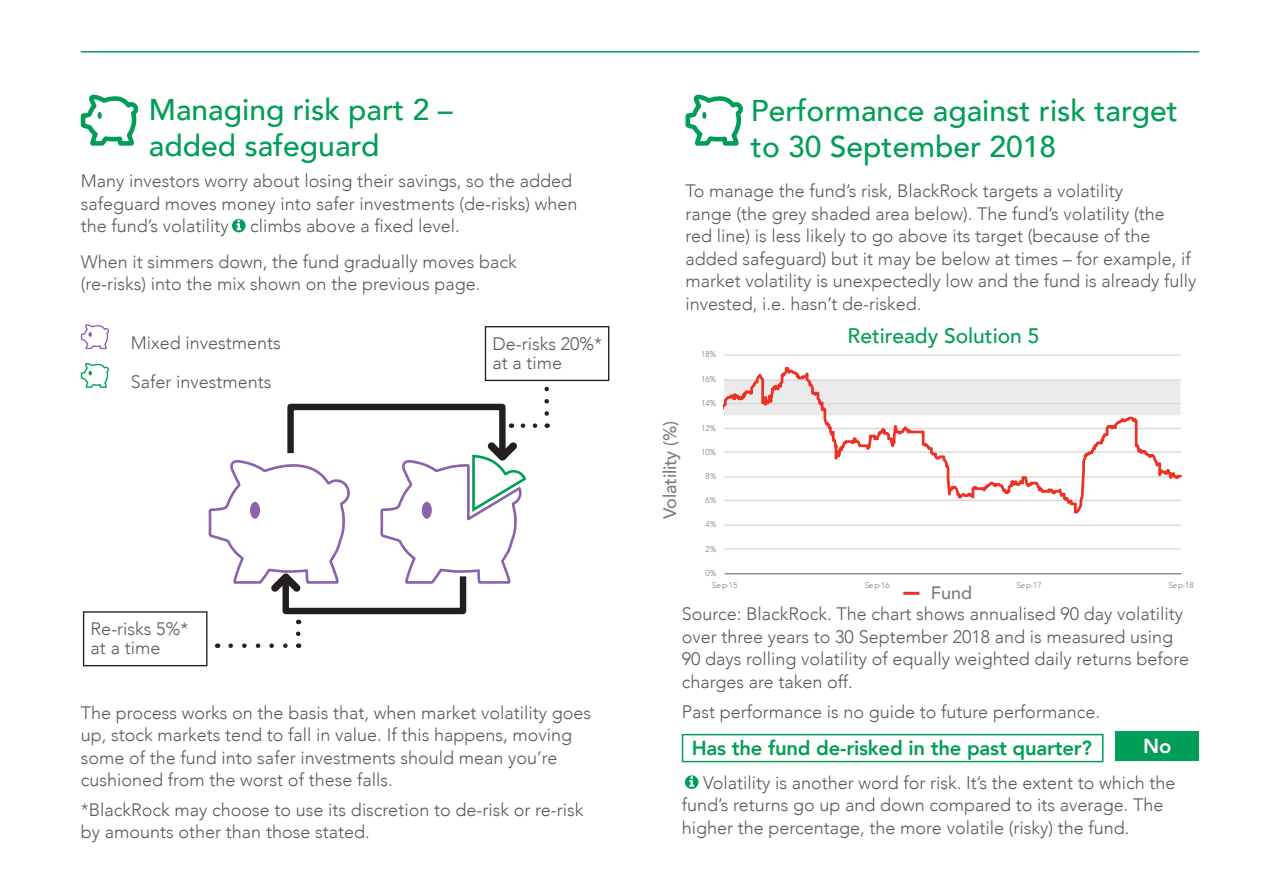
<style>
.page{position:relative;width:1263px;height:893px;background:#fff}
.page>*{position:absolute;margin:0;border:0;box-sizing:border-box;transform-origin:0 0}
.Sub_header{font:500 30px/36px "Avenir";color:#009e57}
.Sub_header-2{font:500 21px "Avenir";color:#009e57}
.t1{font:800 20.25px "Avenir";letter-spacing:-.01em;color:#009e57}
.t2{font:800 20.25px "Avenir";color:#fff}
.Body_text_HF{font:300 18px/22.5px "Avenir";color:#5a5a5d}
.Body_text{font:300 18px/22.5px "Avenir";color:#5a5a5d}
.t3{font:500 18px "Avenir";letter-spacing:-.01em;color:#7a7c7f}
.t4{font:300 8.25px "Avenir";letter-spacing:-.02em;color:#7f7f7f}
</style>
<div class="page">
<hr style="left:725px;top:548px;width:456px;height:1px;background:#d9d9d9">
<hr style="left:725px;top:525px;width:456px;height:1px;background:#d9d9d9">
<hr style="left:725px;top:354px;width:456px;height:2px;background:#d9d9d9">
<hr style="left:725px;top:573px;width:456px;height:1px;background:#868686">
<svg style="left:724px;top:367px;width:458px;height:147px"></svg>
<hr style="left:81px;top:51px;width:1118px;height:2px;background:#009e57">
<svg style="left:232px;top:219px;width:14px;height:13px"></svg>
<svg style="left:80px;top:94px;width:59px;height:52px"></svg>
<svg style="left:685px;top:94px;width:58px;height:52px"></svg>
<hr style="left:903px;top:592px;width:16px;height:3px;background:#ee3124">
<div style="left:282px;top:573px;width:184px;height:41px;border:6px solid #231f20"></div>
<svg style="left:80px;top:324px;width:29px;height:26px"></svg>
<svg style="left:80px;top:363px;width:30px;height:25px"></svg>
<svg style="left:208px;top:326px;width:341px;height:266px"></svg>
<div style="left:83px;top:611px;width:124px;height:55px;border:1px solid #231f20"></div>
<svg style="left:231px;top:643px;width:57px;height:5px"></svg>
<svg style="left:296px;top:620px;width:4px;height:14px"></svg>
<div style="left:485px;top:327px;width:124px;height:53px;background:#fff"></div>
<div style="left:485px;top:326px;width:124px;height:55px;border:1px solid #231f20"></div>
<div style="left:682px;top:734px;width:421px;height:28px;border:2px solid #009e57"></div>
<div style="left:1115px;top:731px;width:84px;height:30px;background:#009e57"></div>
<svg style="left:685px;top:775px;width:13px;height:14px"></svg>
<h3 class="Sub_header" style="left:149px;top:90px;width:305px">Managing risk part 2 – added safeguard</h3>
<h3 class="Sub_header" style="left:751px;top:91px;width:428px">Performance against risk target to 30 September 2018</h3>
<p class="Body_text" style="left:81px;top:170px;width:498px">Many investors worry about losing their savings, so the added safeguard moves money into safer investments (de-risks) when the fund’s volatility climbs above a fixed level.</p>
<p class="Body_text_HF" style="left:81px;top:250px;width:437px">When it simmers down, the fund gradually moves back (re-risks) into the mix shown on the previous page.</p>
<p class="Body_text_HF" style="left:685px;top:180px;width:512px">To manage the fund’s risk, BlackRock targets a volatility<br>range (the grey shaded area below). The fund’s volatility (the<br>red line) is less likely to go above its target (because of the added safeguard) but it may be below at times – for example, if market volatility is unexpectedly low and the fund is already fully invested, i.e. hasn’t de-risked.</p>
<p class="Body_text" style="left:131px;top:331px;width:152px">Mixed investments</p>
<h3 class="Sub_header-2" style="left:848px;top:318px;width:193px">Retiready Solution 5</h3>
<p class="Body_text_HF" style="left:131px;top:371px;width:142px">Safer investments</p>
<p class="Body_text_HF" style="left:492px;top:334px;width:111px;line-height:19.5px">De-risks 20%* at a time</p>
<p class="t4" style="left:701px;top:349px;width:17px">18%</p>
<p class="t4" style="left:701px;top:374px;width:17px">16%</p>
<p class="Body_text_HF" style="left:91px;top:619px;width:99px;line-height:19.5px">Re-risks 5%* at a time</p>
<p class="Body_text_HF" style="left:81px;top:701px;width:512px">The process works on the basis that, when market volatility goes up, stock markets tend to fall in value. If this happens, moving some of the fund into safer investments should mean you’re cushioned from the worst of these falls.</p>
<p class="Body_text_HF" style="left:81px;top:798px;width:504px">*BlackRock may choose to use its discretion to de-risk or re-risk by amounts other than those stated.</p>
<p class="t3" style="left:654px;top:519px;width:99px;rotate:-90deg">Volatility (%)</p>
<p class="t4" style="left:701px;top:399px;width:17px">14%</p>
<p class="t4" style="left:701px;top:423px;width:17px">12%</p>
<p class="t4" style="left:701px;top:447px;width:17px">10%</p>
<p class="t4" style="left:706px;top:471px;width:12px">8%</p>
<p class="t4" style="left:706px;top:495px;width:12px">6%</p>
<p class="t4" style="left:706px;top:520px;width:12px">4%</p>
<p class="t4" style="left:706px;top:544px;width:12px">2%</p>
<p class="t4" style="left:706px;top:568px;width:12px">0%</p>
<p class="t4" style="left:712px;top:580px;width:27px">Sep-15</p>
<p class="t4" style="left:865px;top:580px;width:27px">Sep-16</p>
<p class="t4" style="left:1017px;top:580px;width:27px">Sep-17</p>
<p class="t4" style="left:1168px;top:580px;width:27px">Sep-18</p>
<p class="t3" style="left:931px;top:577px;width:43px">Fund</p>
<p class="Body_text_HF" style="left:682px;top:603px;width:509px">Source: BlackRock. The chart shows annualised 90 day volatility over three years to 30 September 2018 and is measured using 90 days rolling volatility of equally weighted daily returns before charges are taken off.</p>
<p class="Body_text_HF" style="left:682px;top:700px;width:420px">Past performance is no guide to future performance.</p>
<p class="t1" style="left:692px;top:732px;width:402px">Has the fund de-risked in the past quarter?</p>
<p class="t2" style="left:1143px;top:730px;width:30px">No</p>
<p class="Body_text_HF" style="left:682px;top:771px;width:495px;text-indent:21px">Volatility is another word for risk. It’s the extent to which the fund’s returns go up and down compared to its average. The higher the percentage, the more volatile (risky) the fund.</p>
</div>
